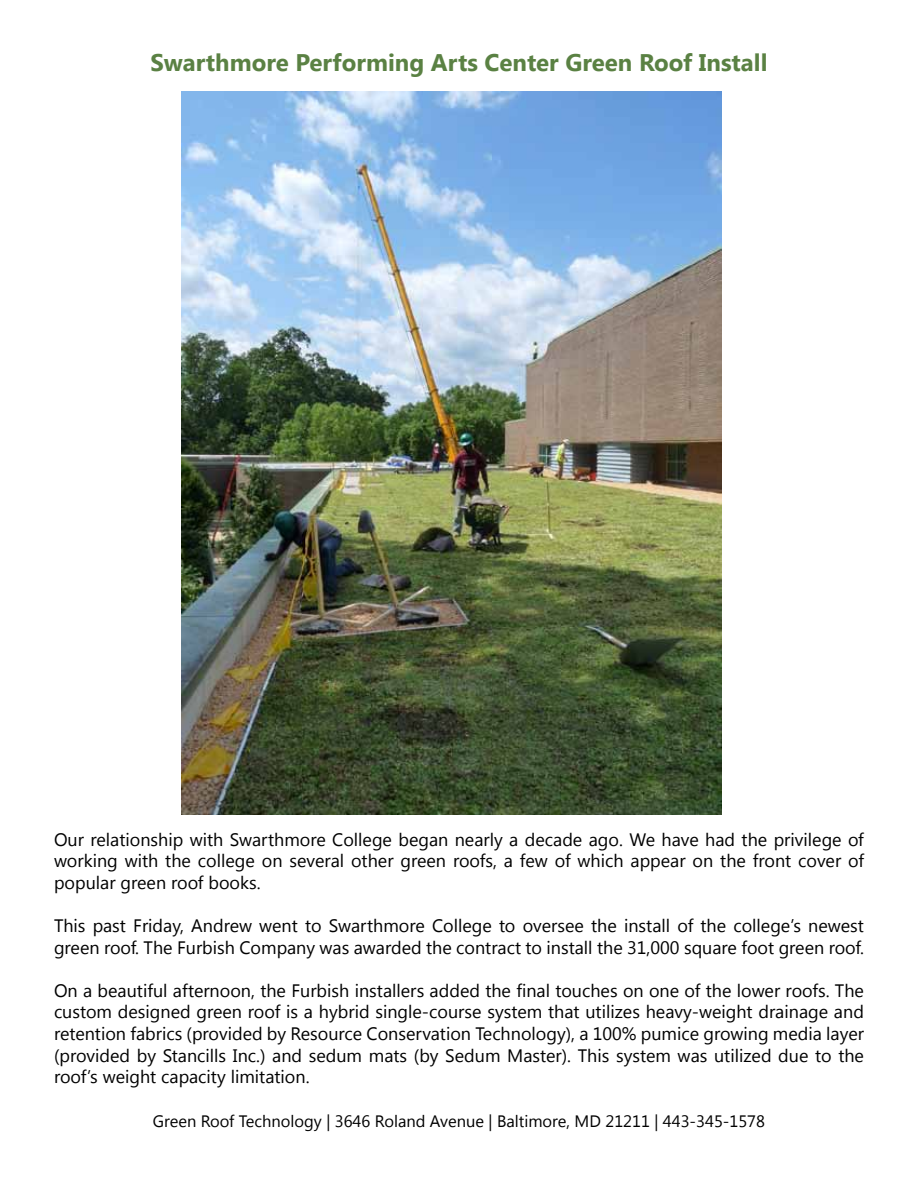
<style>
.page{position:relative;width:918px;height:1188px;background:#fff}
.page>*{position:absolute;margin:0;border:0;box-sizing:border-box;transform-origin:0 0}
.t1{font:700 24px "Segoe UI";color:#5a8143}
.t2{font:18px/21.6px "Segoe UI";color:#000;text-align:justify}
.t3{font:16.5px "Segoe UI";color:#000}
</style>
<div class="page">
<img style="left:182px;top:92px;width:540px;height:723px">
<h1 class="t1" style="left:150px;top:46px;width:619px">Swarthmore Performing Arts Center Green Roof Install</h1>
<p class="t2" style="left:54px;top:828px;width:812px">Our relationship with Swarthmore College began nearly a decade ago. We have had the privilege of working with the college on several other green roofs, a few of which appear on the front cover of popular green roof books.</p>
<p class="t2" style="left:54px;top:914px;width:811px">This past Friday, Andrew went to Swarthmore College to oversee the install of the college’s newest green roof. The Furbish Company was awarded the contract to install the 31,000 square foot green roof.</p>
<p class="t2" style="left:54px;top:979px;width:812px">On a beautiful afternoon, the Furbish installers added the final touches on one of the lower roofs. The custom designed green roof is a hybrid single-course system that utilizes heavy-weight drainage and retention fabrics (provided by Resource Conservation Technology), a 100% pumice growing media layer (provided by Stancills Inc.) and sedum mats (by Sedum Master). This system was utilized due to the roof’s weight capacity limitation.</p>
<p class="t3" style="left:153px;top:1110px;width:614px">Green Roof Technology | 3646 Roland Avenue | Baltimore, MD 21211 | 443-345-1578</p>
</div>
